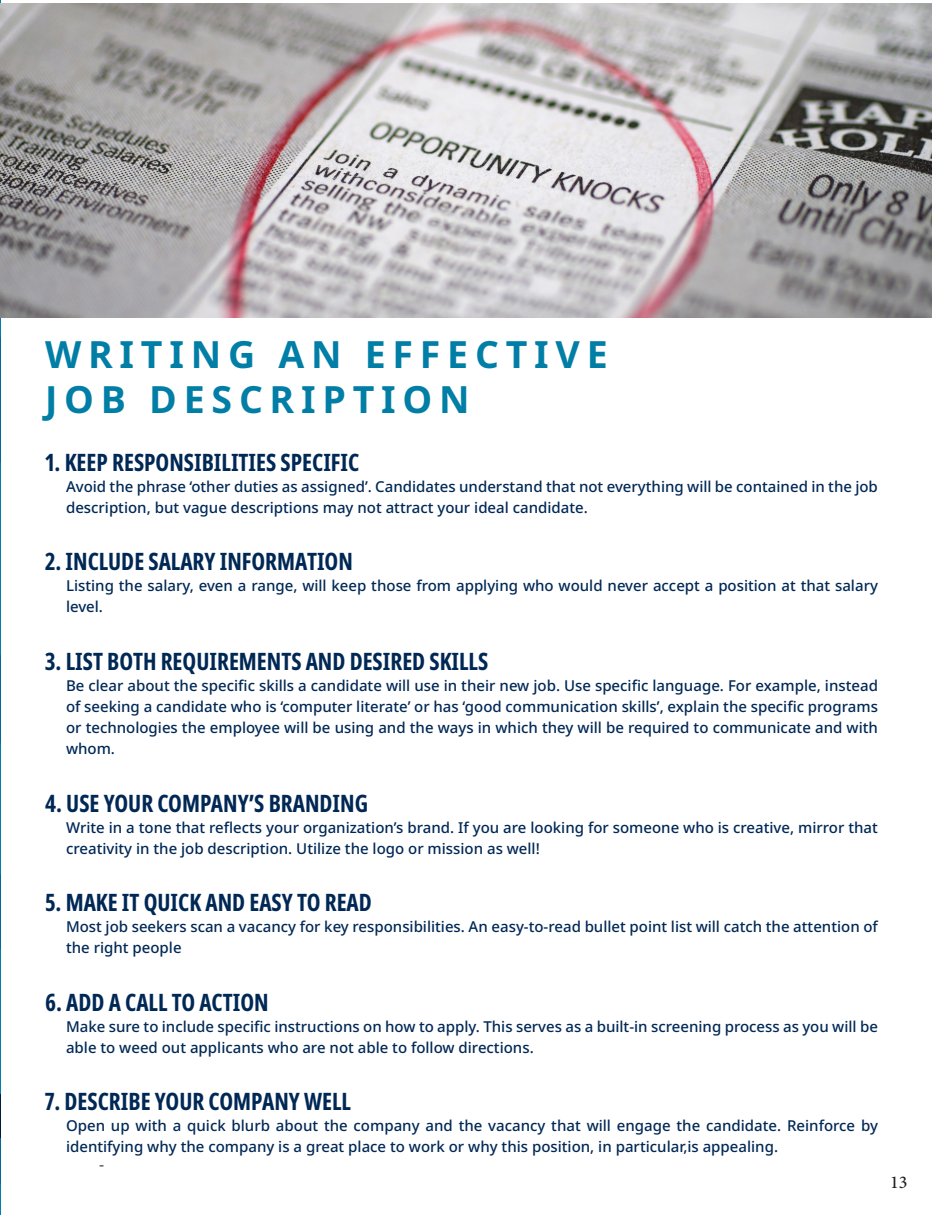
<style>
.page{position:relative;width:932px;height:1215px;background:#fff}
.page>*{position:absolute;margin:0;border:0;box-sizing:border-box;transform-origin:0 0}
.t1{font:700 37.5px/45px "Noto Sans";letter-spacing:.18em;color:#007ea5}
.t2{font:700 extra-condensed 24px "Noto Sans";color:#002855}
.t3{font:500 18px "Minion Pro";color:#231f20}
.List_Paragraph{font:16.5px "Calibri";color:#231f20}
.t4{font:500 15px/21px "Noto Sans";color:#002855}
</style>
<div class="page">
<svg style="left:0;top:0;width:1px;height:1215px"></svg>
<hr style="left:0;top:1094px;width:1px;height:43px;background:#002855">
<img style="left:0;top:3px;width:932px;height:315px">
<p class="t1" style="left:45px;top:333px;width:564px">WRITING AN EFFECTIVE<br>JOB DESCRIPTION</p>
<p class="t2" style="left:45px;top:445px;width:316px">1. KEEP RESPONSIBILITIES SPECIFIC</p>
<p class="t4" style="left:66px;top:476px;width:813px">Avoid the phrase ‘other duties as assigned’. Candidates understand that not everything will be contained in the job description, but vague descriptions may not attract your ideal candidate.</p>
<p class="t2" style="left:45px;top:544px;width:309px">2. INCLUDE SALARY INFORMATION</p>
<p class="t4" style="left:66px;top:576px;width:813px">Listing the salary, even a range, will keep those from applying who would never accept a position at that salary level.</p>
<p class="t2" style="left:45px;top:644px;width:445px">3. LIST BOTH REQUIREMENTS AND DESIRED SKILLS</p>
<p class="t4" style="left:66px;top:675px;width:813px;text-align:justify">Be clear about the specific skills a candidate will use in their new job. Use specific language. For example, instead of seeking a candidate who is ‘computer literate’ or has ‘good communication skills’, explain the specific programs or technologies the employee will be using and the ways in which they will be required to communicate and with whom.</p>
<p class="t2" style="left:45px;top:785px;width:324px">4. USE YOUR COMPANY’S BRANDING</p>
<p class="t4" style="left:66px;top:817px;width:813px">Write in a tone that reflects your organization’s brand. If you are looking for someone who is creative, mirror that creativity in the job description. Utilize the logo or mission as well!</p>
<p class="t2" style="left:45px;top:885px;width:328px">5. MAKE IT QUICK AND EASY TO READ</p>
<p class="t4" style="left:66px;top:916px;width:813px">Most job seekers scan a vacancy for key responsibilities. An easy-to-read bullet point list will catch the attention of the right people</p>
<p class="t2" style="left:45px;top:985px;width:225px">6. ADD A CALL TO ACTION</p>
<p class="t4" style="left:66px;top:1016px;width:813px">Make sure to include specific instructions on how to apply. This serves as a built-in screening process as you will be able to weed out applicants who are not able to follow directions.</p>
<p class="t2" style="left:45px;top:1084px;width:307px">7. DESCRIBE YOUR COMPANY WELL</p>
<p class="t4" style="left:66px;top:1116px;width:813px">Open up with a quick blurb about the company and the vacancy that will engage the candidate. Reinforce by identifying why the company is a great place to work or why this position, in particular,is appealing.</p>
<p class="List_Paragraph" style="left:99px;top:1153px;width:7px">-</p>
<p class="t3" style="left:890px;top:1170px;width:19px">13</p>
</div>
